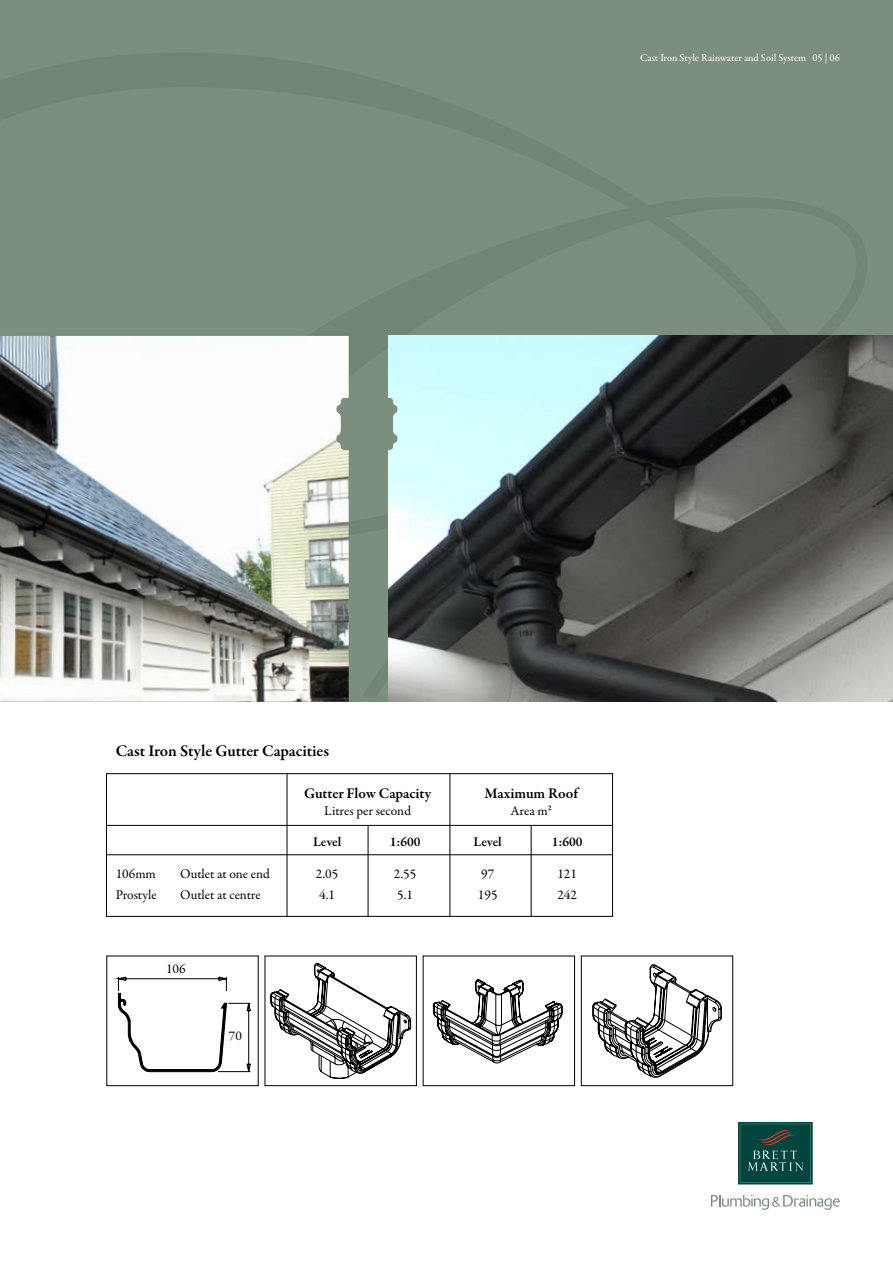
<style>
.page{position:relative;width:893px;height:1263px;background:#fff}
.page>*{position:absolute;margin:0;border:0;box-sizing:border-box;transform-origin:0 0}
.t1{font:600 16.5px "Garamond Premr Pro";letter-spacing:-.005em;color:#000}
.t2{font:600 15px "Garamond Premr Pro";letter-spacing:-.01em;color:#000}
.t3{font:13.5px "Garamond Premr Pro";color:#000}
.t4{font:600 13.5px "Garamond Premr Pro";color:#000}
.t5{font:10.5px "Garamond Premr Pro";letter-spacing:-.005em;color:#fff}
</style>
<div class="page">
<div style="left:0;top:0;width:893px;height:702px;background:#7c8f7e"></div>
<img style="left:0;top:336px;width:349px;height:366px">
<img style="left:388px;top:336px;width:505px;height:366px">
<div style="left:106px;top:773px;width:507px;height:143px;border:1px solid #000"></div>
<hr style="left:106px;top:825px;width:507px;height:1px;background:#000">
<hr style="left:106px;top:854px;width:507px;height:1px;background:#000">
<hr style="left:287px;top:774px;width:1px;height:142px;background:#000">
<hr style="left:368px;top:826px;width:1px;height:90px;background:#000">
<hr style="left:531px;top:826px;width:1px;height:90px;background:#000">
<hr style="left:450px;top:774px;width:1px;height:142px;background:#000">
<svg style="left:114px;top:976px;width:137px;height:96px"></svg>
<svg style="left:270px;top:962px;width:141px;height:117px"></svg>
<div style="left:265px;top:956px;width:152px;height:130px;border:1px solid #000"></div>
<svg style="left:433px;top:979px;width:130px;height:84px"></svg>
<div style="left:423px;top:956px;width:152px;height:130px;border:1px solid #000"></div>
<svg style="left:592px;top:964px;width:130px;height:114px"></svg>
<div style="left:581px;top:956px;width:152px;height:130px;border:1px solid #000"></div>
<svg style="left:738px;top:1122px;width:75px;height:62px;background:#134f49"></svg>
<svg style="left:711px;top:1195px;width:129px;height:15px"></svg>
<svg style="left:335px;top:398px;width:63px;height:52px"></svg>
<p class="t5" style="left:640px;top:51px;width:201px">Cast Iron Style Rainwater and Soil System 05 | 06</p>
<p class="t1" style="left:116px;top:741px;width:215px">Cast Iron Style Gutter Capacities</p>
<p class="t2" style="left:304px;top:785px;width:129px">Gutter Flow Capacity</p>
<p class="t2" style="left:484px;top:785px;width:95px">Maximum Roof</p>
<p class="t3" style="left:324px;top:802px;width:88px">Litres per second</p>
<p class="t3" style="left:511px;top:802px;width:43px">Area m²</p>
<p class="t4" style="left:313px;top:834px;width:30px">Level</p>
<p class="t4" style="left:390px;top:834px;width:32px">1:600</p>
<p class="t4" style="left:474px;top:834px;width:30px">Level</p>
<p class="t4" style="left:552px;top:834px;width:32px">1:600</p>
<p class="t3" style="left:116px;top:865px;width:42px">106mm</p>
<p class="t3" style="left:180px;top:865px;width:91px">Outlet at one end</p>
<p class="t3" style="left:316px;top:865px;width:24px">2.05</p>
<p class="t3" style="left:394px;top:865px;width:24px">2.55</p>
<p class="t3" style="left:481px;top:865px;width:15px">97</p>
<p class="t3" style="left:557px;top:865px;width:21px">121</p>
<p class="t3" style="left:116px;top:886px;width:42px">Prostyle</p>
<p class="t3" style="left:180px;top:886px;width:82px">Outlet at centre</p>
<p class="t3" style="left:319px;top:886px;width:17px">4.1</p>
<p class="t3" style="left:397px;top:886px;width:17px">5.1</p>
<p class="t3" style="left:478px;top:886px;width:21px">195</p>
<p class="t3" style="left:557px;top:886px;width:21px">242</p>
<p class="t3" style="left:166px;top:960px;width:21px">106</p>
<p class="t3" style="left:229px;top:1027px;width:15px">70</p>
</div>
